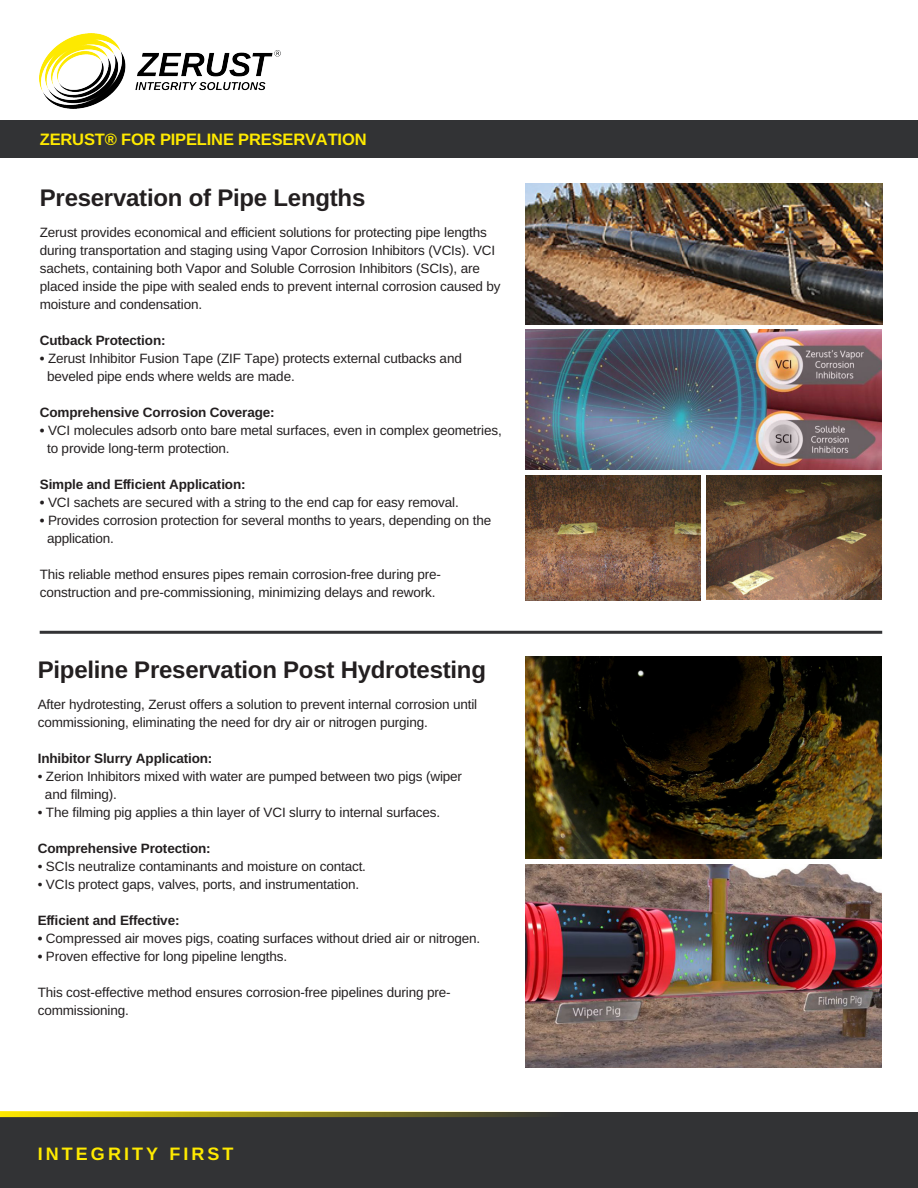
<style>
.page{position:relative;width:918px;height:1188px;background:#fff}
.page>*{position:absolute;margin:0;border:0;box-sizing:border-box;transform-origin:0 0}
.t1{font:24px "Arimo";letter-spacing:-.01em;color:#231f20}
.t2{font:18px "Arimo";letter-spacing:.17em;color:#ffea00}
.t3{font:16.5px "Arimo";letter-spacing:-.01em;color:#ffea00}
.t4{font:13.5px/18px "Arimo";letter-spacing:-.01em;color:#231f20}
</style>
<div class="page">
<img style="left:525px;top:329px;width:357px;height:140px">
<img style="left:525px;top:184px;width:357px;height:140px">
<img style="left:525px;top:475px;width:175px;height:125px">
<img style="left:707px;top:475px;width:175px;height:125px">
<div style="left:0;top:120px;width:918px;height:37px;background:#323335"></div>
<img style="left:40px;top:33px;width:240px;height:75px">
<div style="left:0;top:1112px;width:918px;height:76px;background:#323335"></div>
<svg style="left:0;top:1111px;width:539px;height:6px;background:#ada22b"></svg>
<hr style="left:40px;top:631px;width:842px;height:3px;background:#323335">
<img style="left:525px;top:656px;width:357px;height:203px">
<img style="left:525px;top:865px;width:357px;height:202px">
<p class="t3" style="left:40px;top:128px;width:328px">ZERUST® FOR PIPELINE PRESERVATION</p>
<p class="t1" style="left:40px;top:181px;width:327px">Preservation of Pipe Lengths</p>
<p class="t4" style="left:40px;top:223px;width:462px">Zerust provides economical and efficient solutions for protecting pipe lengths during transportation and staging using Vapor Corrosion Inhibitors (VCIs). VCI sachets, containing both Vapor and Soluble Corrosion Inhibitors (SCIs), are placed inside the pipe with sealed ends to prevent internal corrosion caused by moisture and condensation.</p>
<p class="t4" style="left:40px;top:331px;width:127px">Cutback Protection:</p>
<p class="t4" style="left:40px;top:349px;width:424px">• Zerust Inhibitor Fusion Tape (ZIF Tape) protects external cutbacks and</p>
<p class="t4" style="left:47px;top:367px;width:249px">beveled pipe ends where welds are made.</p>
<p class="t4" style="left:40px;top:403px;width:236px">Comprehensive Corrosion Coverage:</p>
<p class="t4" style="left:40px;top:421px;width:464px">• VCI molecules adsorb onto bare metal surfaces, even in complex geometries,</p>
<p class="t4" style="left:47px;top:439px;width:184px">to provide long-term protection.</p>
<p class="t4" style="left:40px;top:475px;width:207px">Simple and Efficient Application:</p>
<p class="t4" style="left:40px;top:493px;width:421px">• VCI sachets are secured with a string to the end cap for easy removal.</p>
<p class="t4" style="left:40px;top:511px;width:453px">• Provides corrosion protection for several months to years, depending on the</p>
<p class="t4" style="left:47px;top:529px;width:68px">application.</p>
<p class="t4" style="left:40px;top:565px;width:403px">This reliable method ensures pipes remain corrosion-free during pre&shy;construction and pre-commissioning, minimizing delays and rework.</p>
<p class="t1" style="left:38px;top:653px;width:450px">Pipeline Preservation Post Hydrotesting</p>
<p class="t4" style="left:38px;top:696px;width:441px">After hydrotesting, Zerust offers a solution to prevent internal corrosion until commissioning, eliminating the need for dry air or nitrogen purging.</p>
<p class="t4" style="left:38px;top:750px;width:176px">Inhibitor Slurry Application:</p>
<p class="t4" style="left:38px;top:768px;width:426px">• Zerion Inhibitors mixed with water are pumped between two pigs (wiper</p>
<p class="t4" style="left:45px;top:786px;width:74px">and filming).</p>
<p class="t4" style="left:38px;top:804px;width:404px">• The filming pig applies a thin layer of VCI slurry to internal surfaces.</p>
<p class="t4" style="left:38px;top:840px;width:175px">Comprehensive Protection:</p>
<p class="t4" style="left:38px;top:858px;width:330px">• SCIs neutralize contaminants and moisture on contact.</p>
<p class="t4" style="left:38px;top:876px;width:323px">• VCIs protect gaps, valves, ports, and instrumentation.</p>
<p class="t4" style="left:38px;top:912px;width:143px">Efficient and Effective:</p>
<p class="t4" style="left:38px;top:930px;width:444px">• Compressed air moves pigs, coating surfaces without dried air or nitrogen.</p>
<p class="t4" style="left:38px;top:948px;width:251px">• Proven effective for long pipeline lengths.</p>
<p class="t4" style="left:38px;top:984px;width:414px">This cost-effective method ensures corrosion-free pipelines during pre&shy;commissioning.</p>
<p class="t2" style="left:38px;top:1142px;width:197px">INTEGRITY FIRST</p>
</div>
